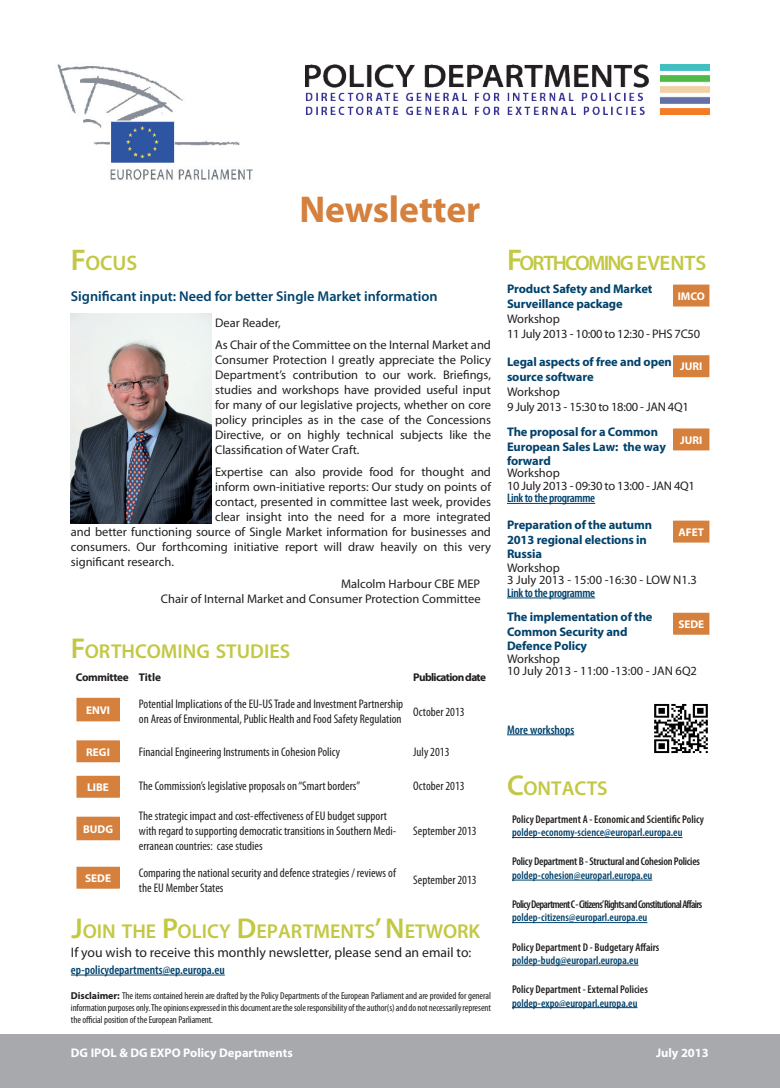
<style>
.page{position:relative;width:780px;height:1088px;background:#fff}
.page>*{position:absolute;margin:0;border:0;box-sizing:border-box;transform-origin:0 0}
.t1{font:700 37.5px "Myriad Pro";color:#d5803d}
.t2{font:600 21px "Myriad Pro";letter-spacing:-.085em;color:#c2c843}
.t3{font:600 21px "Myriad Pro";letter-spacing:-.055em;color:#c2c843}
.t4{font:600 20.12px "Myriad Pro";color:#c2c843}
.t5{font:600 14.25px "Myriad Pro";color:#01426c}
.t6{font:13.75px "Myriad Pro";color:#231f20}
.t7{font:12.5px/15px "Myriad Pro";color:#231f20}
.t8{font:condensed 12.5px/15px "Myriad Pro";color:#231f20}
.t9{font:700 12.5px/14.6px "Myriad Pro";letter-spacing:-.01em;color:#01426c}
.t10{font:12.5px/15px "Myriad Pro";letter-spacing:-.025em;color:#231f20}
.t11{font:600 condensed 12.5px "Myriad Pro";letter-spacing:-.01em;color:#01426c}
.t12{font:700 12.5px "Myriad Pro";color:#fff}
.t13{font:600 condensed 11.25px "Myriad Pro";color:#01426c}
.t14{font:600 condensed 11.25px "Myriad Pro";letter-spacing:-.015em;color:#231f20}
.t15{font:600 condensed 11.25px "Myriad Pro";letter-spacing:-.06em;color:#231f20}
.t16{font:700 11.25px "Myriad Pro";color:#fff}
.t17{font:700 11.25px "Myriad Pro";letter-spacing:-.05em;color:#231f20}
.t18{font:700 11.25px "Myriad Pro";letter-spacing:-.03em;color:#231f20}
.t19{font:condensed 10px/12px "Myriad Pro";letter-spacing:-.01em;color:#231f20;text-align:justify}
.s1{font-size:30px}
.s2{font-size:28.75px}
.s3{font-weight:700;font-stretch:normal}
</style>
<div class="page">
<img style="left:57px;top:64px;width:196px;height:116px">
<div style="left:0;top:1035px;width:780px;height:53px;background:#a8a9ad"></div>
<img style="left:305px;top:65px;width:404px;height:50px">
<hr style="left:71px;top:975px;width:154px;height:1px;background:#01426c">
<hr style="left:512px;top:837px;width:170px;height:1px;background:#01426c">
<hr style="left:512px;top:880px;width:140px;height:1px;background:#01426c">
<hr style="left:512px;top:922px;width:135px;height:1px;background:#01426c">
<hr style="left:512px;top:965px;width:126px;height:1px;background:#01426c">
<hr style="left:512px;top:1007px;width:125px;height:1px;background:#01426c">
<div style="left:77px;top:698px;width:42px;height:23px;background:#d5803d"></div>
<div style="left:77px;top:817px;width:42px;height:23px;background:#d5803d"></div>
<div style="left:77px;top:741px;width:42px;height:21px;background:#d5803d"></div>
<div style="left:77px;top:776px;width:42px;height:21px;background:#d5803d"></div>
<div style="left:77px;top:867px;width:42px;height:21px;background:#d5803d"></div>
<div style="left:673px;top:285px;width:36px;height:21px;background:#d5803d"></div>
<hr style="left:507px;top:734px;width:67px;height:1px;background:#01426c">
<img style="left:654px;top:704px;width:54px;height:49px">
<svg style="left:507px;top:502px;width:166px;height:220px"></svg>
<div style="left:673px;top:356px;width:36px;height:21px;background:#d5803d"></div>
<div style="left:673px;top:429px;width:36px;height:21px;background:#d5803d"></div>
<div style="left:673px;top:521px;width:36px;height:21px;background:#d5803d"></div>
<div style="left:673px;top:613px;width:36px;height:21px;background:#d5803d"></div>
<img style="left:71px;top:313px;width:140px;height:211px">
<h2 class="t3" style="left:71px;top:249px;width:68px"><span class="s1">F</span>OCUS</h2>
<h1 class="t1" style="left:299px;top:185px;width:182px">Newsletter</h1>
<p class="t5" style="left:71px;top:287px;width:368px">SIGNIFICANT INPUT: NEED FOR BETTER SINGLE MARKET INFORMATION</p>
<p class="t7" style="left:215px;top:312px;width:277px;line-height:22.1px">Dear Reader,<br>As Chair of the Committee on the Internal Market and</p>
<p class="t7" style="left:215px;top:352px;width:277px;text-align:justify">Consumer Protection I greatly appreciate the Policy Department’s contribution to our work. Briefings, studies and workshops have provided useful input for many of our legislative projects, whether on core policy principles as in the case of the Concessions Directive, or on highly technical subjects like the Classification of Water Craft.</p>
<p class="t7" style="left:215px;top:464px;width:277px;text-align:justify">Expertise can also provide food for thought and inform own-initiative reports: Our study on points of contact, presented in committee last week, provides clear insight into the need for a more integrated</p>
<p class="t7" style="left:71px;top:524px;width:421px;text-align:justify">and better functioning source of Single Market information for businesses and consumers. Our forthcoming initiative report will draw heavily on this very significant research.</p>
<p class="t7" style="left:161px;top:577px;width:321px;line-height:14.6px;text-align:right">Malcolm Harbour CBE MEP<br>Chair of Internal Market and Consumer Protection Committee</p>
<h3 class="t4" style="left:71px;top:639px;width:221px"><span class="s2">F</span>ORTHCOMING STUDIES</h3>
<p class="t18" style="left:76px;top:670px;width:87px">Committee Title</p>
<p class="t17" style="left:413px;top:670px;width:74px">Publication date</p>
<p class="t8" style="left:139px;top:696px;width:266px">Potential Implications of the EU-US Trade and Investment Partnership on Areas of Environmental, Public Health and Food Safety Regulation</p>
<p class="t8" style="left:413px;top:704px;width:53px">October 2013</p>
<p class="t8" style="left:139px;top:744px;width:203px">Financial Engineering Instruments in Cohesion Policy</p>
<p class="t8" style="left:413px;top:744px;width:38px">July 2013</p>
<p class="t8" style="left:139px;top:779px;width:223px">The Commission’s legislative proposals on “Smart borders”</p>
<p class="t8" style="left:413px;top:779px;width:53px">October 2013</p>
<p class="t8" style="left:139px;top:808px;width:259px">The strategic impact and cost-effectiveness of EU budget support with regard to supporting democratic transitions in Southern Medi&shy;erranean countries: case studies</p>
<p class="t16" style="left:86px;top:703px;width:26px">ENVI</p>
<p class="t16" style="left:86px;top:744px;width:25px">REGI</p>
<p class="t16" style="left:87px;top:780px;width:23px">LIBE</p>
<p class="t16" style="left:83px;top:821px;width:31px">BUDG</p>
<p class="t8" style="left:413px;top:823px;width:65px">September 2013</p>
<p class="t16" style="left:85px;top:871px;width:27px">SEDE</p>
<p class="t8" style="left:139px;top:865px;width:258px">Comparing the national security and defence strategies / reviews of the EU Member States</p>
<p class="t8" style="left:413px;top:873px;width:65px">September 2013</p>
<h3 class="t4" style="left:71px;top:918px;width:410px"><span class="s2">J</span>OIN THE <span class="s2">P</span>OLICY <span class="s2">D</span>EPARTMENTS<span class="s2">’ N</span> ETWORK</h3>
<p class="t6" style="left:71px;top:944px;width:402px">If you wish to receive this monthly newsletter, please send an email to:</p>
<p class="t11" style="left:71px;top:962px;width:155px">ep-policydepartments@ep.europa.eu</p>
<p class="t19" style="left:71px;top:989px;width:421px"><span class="s3">Disclaimer:</span> The items contained herein are drafted by the Policy Departments of the European Parliament and are provided for general information purposes only. The opinions expressed in this document are the sole responsibility of the author(s) and do not necessarily represent the official position of the European Parliament.</p>
<h2 class="t2" style="left:507px;top:249px;width:201px"><span class="s1">F</span>ORTHCOMING EVENTS</h2>
<p class="t9" style="left:507px;top:281px;width:147px">Product Safety and Market<br>Surveillance package</p>
<p class="t16" style="left:677px;top:289px;width:29px">IMCO</p>
<p class="t10" style="left:507px;top:311px;width:195px">Workshop<br>11 July 2013 - 10:00 to 12:30 - PHS 7C50</p>
<p class="t9" style="left:507px;top:354px;width:166px">Legal aspects of free and open source software</p>
<p class="t16" style="left:680px;top:359px;width:24px">JURI</p>
<p class="t10" style="left:507px;top:384px;width:183px">Workshop<br>9 July 2013 - 15:30 to 18:00 - JAN 4Q1</p>
<p class="t9" style="left:507px;top:424px;width:160px">The proposal for a Common<br>European Sales Law: the way forward</p>
<p class="t16" style="left:680px;top:432px;width:24px">JURI</p>
<p class="t10" style="left:507px;top:466px;width:189px;line-height:12.5px">Workshop<br>10 July 2013 - 09:30 to 13:00 - JAN 4Q1</p>
<p class="t11" style="left:507px;top:490px;width:90px">Link to the programme</p>
<p class="t9" style="left:507px;top:517px;width:146px">Preparation of the autumn<br>2013 regional elections in<br>Russia</p>
<p class="t16" style="left:678px;top:525px;width:27px">AFET</p>
<p class="t7" style="left:507px;top:561px;width:191px;line-height:12.5px">Workshop<br>3 July 2013 - 15:00 -16:30 - LOW N1.3</p>
<p class="t11" style="left:507px;top:585px;width:90px">Link to the programme</p>
<p class="t9" style="left:507px;top:609px;width:147px">The implementation of the<br>Common Security and<br>Defence Policy</p>
<p class="t7" style="left:507px;top:652px;width:191px;line-height:12.5px">Workshop<br>10 July 2013 - 11:00 -13:00 - JAN 6Q2</p>
<p class="t16" style="left:678px;top:617px;width:27px">SEDE</p>
<p class="t11" style="left:507px;top:722px;width:69px">More workshops</p>
<h3 class="t4" style="left:507px;top:775px;width:102px"><span class="s2">C</span>ONTACTS</h3>
<p class="t14" style="left:512px;top:812px;width:193px">Policy Department A - Economic and Scientific Policy</p>
<p class="t13" style="left:512px;top:826px;width:172px">poldep-economy-science@europarl.europa.eu</p>
<p class="t14" style="left:512px;top:855px;width:189px">Policy Department B - Structural and Cohesion Policies</p>
<p class="t13" style="left:512px;top:868px;width:142px">poldep-cohesion@europarl.europa.eu</p>
<p class="t15" style="left:512px;top:897px;width:192px">Policy Department C - Citizens’Rights and Constitutional Affairs</p>
<p class="t13" style="left:512px;top:911px;width:137px">poldep-citizens@europarl.europa.eu</p>
<p class="t14" style="left:512px;top:940px;width:149px">Policy Department D - Budgetary Affairs</p>
<p class="t13" style="left:512px;top:953px;width:128px">poldep-budg@europarl.europa.eu</p>
<p class="t14" style="left:512px;top:982px;width:137px">Policy Department - External Policies</p>
<p class="t13" style="left:512px;top:996px;width:127px">poldep-expo@europarl.europa.eu</p>
<p class="t12" style="left:71px;top:1045px;width:223px">DG IPOL &amp; DG EXPO Policy Departments</p>
<p class="t12" style="left:656px;top:1045px;width:54px">July 2013</p>
</div>
